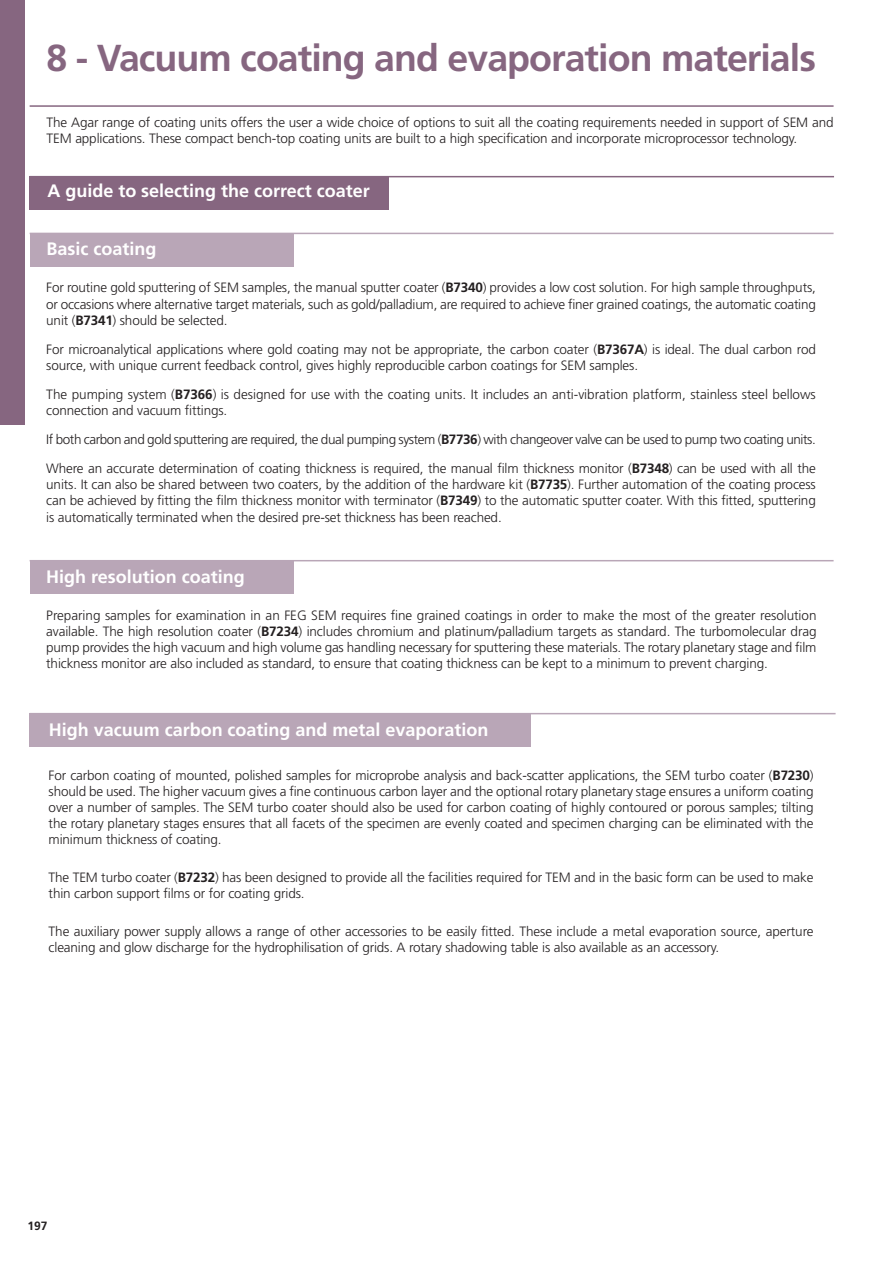
<style>
.page{position:relative;width:893px;height:1263px;background:#fff}
.page>*{position:absolute;margin:0;border:0;box-sizing:border-box;transform-origin:0 0}
.t1{font:700 37.5px "Frutiger";letter-spacing:-.025em;color:#866680}
.t2{font:700 18px "Frutiger";color:#fff}
.t3{font:300 13.5px/16.2px "Frutiger";letter-spacing:-.01em;color:#231f20}
.t4{font:300 13.5px/29px "Frutiger";letter-spacing:-.03em;color:#231f20}
.t5{font:700 12px "Frutiger";color:#231f20}
.s1{font-weight:700}
</style>
<div class="page">
<div style="left:30px;top:233px;width:263px;height:34px;background:#b9a6b7"></div>
<hr style="left:30px;top:233px;width:803px;height:1px;background:#b9a6b7">
<div style="left:30px;top:561px;width:263px;height:33px;background:#b9a6b7"></div>
<div style="left:30px;top:714px;width:501px;height:33px;background:#b9a6b7"></div>
<div style="left:0;top:0;width:25px;height:425px;background:#866680"></div>
<hr style="left:30px;top:105px;width:803px;height:2px;background:#866680">
<hr style="left:30px;top:713px;width:805px;height:1px;background:#b9a6b7">
<hr style="left:30px;top:560px;width:803px;height:1px;background:#b9a6b7">
<div style="left:30px;top:176px;width:359px;height:33px;background:#866680"></div>
<hr style="left:30px;top:176px;width:804px;height:1px;background:#866680">
<h1 class="t1" style="left:47px;top:42px;width:771px">8 - Vacuum coating and evaporation materials</h1>
<p class="t3" style="left:47px;top:115px;width:788px">The Agar range of coating units offers the user a wide choice of options to suit all the coating requirements needed in support of SEM and<br>TEM applications. These compact bench-top coating units are built to a high specification and incorporate microprocessor technology.</p>
<h2 class="t2" style="left:47px;top:184px;width:324px">A guide to selecting the correct coater</h2>
<h2 class="t2" style="left:47px;top:241px;width:111px">Basic coating</h2>
<p class="t3" style="left:46px;top:281px;width:771px;text-align:justify">For routine gold sputtering of SEM samples, the manual sputter coater (<span class="s1">B7340</span>) provides a low cost solution. For high sample throughputs, or occasions where alternative target materials, such as gold/palladium, are required to achieve finer grained coatings, the automatic coating unit (<span class="s1">B7341</span>) should be selected.</p>
<p class="t3" style="left:46px;top:342px;width:771px">For microanalytical applications where gold coating may not be appropriate, the carbon coater (<span class="s1">B7367A</span>) is ideal. The dual carbon rod source, with unique current feedback control, gives highly reproducible carbon coatings for SEM samples.</p>
<p class="t3" style="left:46px;top:387px;width:771px">The pumping system (<span class="s1">B7366</span>) is designed for use with the coating units. It includes an anti-vibration platform, stainless steel bellows connection and vacuum fittings.</p>
<p class="t4" style="left:46px;top:426px;width:771px">If both carbon and gold sputtering are required, the dual pumping system (<span class="s1">B7736</span>) with changeover valve can be used to pump two coating units.<br>Where an accurate determination of coating thickness is required, the manual film thickness monitor (<span class="s1">B7348</span>) can be used with all the</p>
<p class="t3" style="left:46px;top:477px;width:771px;text-align:justify">units. It can also be shared between two coaters, by the addition of the hardware kit (<span class="s1">B7735</span>). Further automation of the coating process can be achieved by fitting the film thickness monitor with terminator (<span class="s1">B7349</span>) to the automatic sputter coater. With this fitted, sputtering is automatically terminated when the desired pre-set thickness has been reached.</p>
<h2 class="t2" style="left:46px;top:569px;width:200px">High resolution coating</h2>
<p class="t3" style="left:46px;top:608px;width:771px;text-align:justify">Preparing samples for examination in an FEG SEM requires fine grained coatings in order to make the most of the greater resolution available. The high resolution coater (<span class="s1">B7234</span>) includes chromium and platinum/palladium targets as standard. The turbomolecular drag pump provides the high vacuum and high volume gas handling necessary for sputtering these materials. The rotary planetary stage and film thickness monitor are also included as standard, to ensure that coating thickness can be kept to a minimum to prevent charging.</p>
<h2 class="t2" style="left:49px;top:722px;width:441px">High vacuum carbon coating and metal evaporation</h2>
<p class="t3" style="left:49px;top:768px;width:766px;text-align:justify">For carbon coating of mounted, polished samples for microprobe analysis and back-scatter applications, the SEM turbo coater (<span class="s1">B7230</span>) should be used. The higher vacuum gives a fine continuous carbon layer and the optional rotary planetary stage ensures a uniform coating over a number of samples. The SEM turbo coater should also be used for carbon coating of highly contoured or porous samples; tilting the rotary planetary stages ensures that all facets of the specimen are evenly coated and specimen charging can be eliminated with the minimum thickness of coating.</p>
<p class="t3" style="left:49px;top:870px;width:766px">The TEM turbo coater (<span class="s1">B7232</span>) has been designed to provide all the facilities required for TEM and in the basic form can be used to make thin carbon support films or for coating grids.</p>
<p class="t3" style="left:49px;top:924px;width:766px">The auxiliary power supply allows a range of other accessories to be easily fitted. These include a metal evaporation source, aperture cleaning and glow discharge for the hydrophilisation of grids. A rotary shadowing table is also available as an accessory.</p>
<p class="t5" style="left:28px;top:1220px;width:21px">197</p>
</div>
